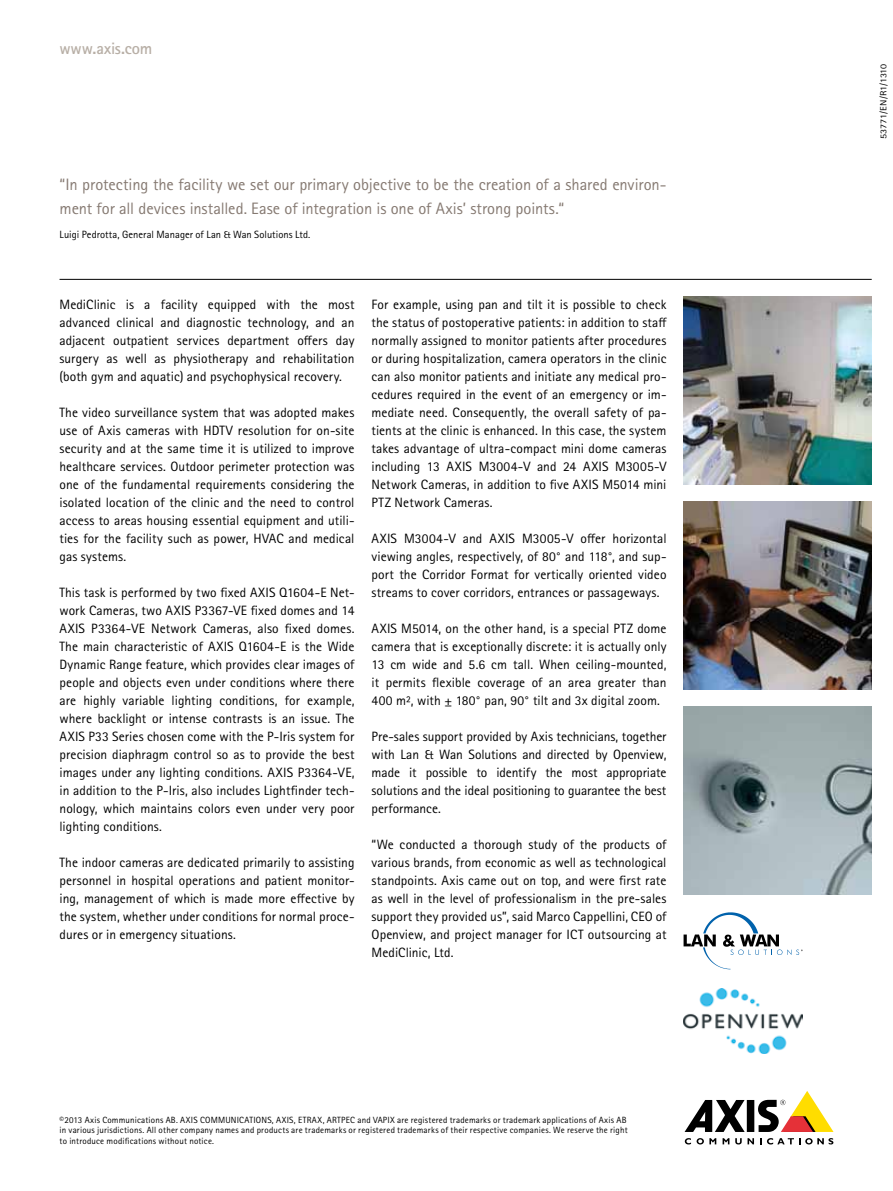
<style>
.page{position:relative;width:893px;height:1191px;background:#fff}
.page>*{position:absolute;margin:0;border:0;box-sizing:border-box;transform-origin:0 0}
.t1{font:16.5px/24px "Rotis Sans Serif Pro";letter-spacing:-.005em;color:#857971}
.t2{font:700 16.5px "Rotis Sans Serif Pro";letter-spacing:-.01em;color:#b8afa6}
.t3{font:13.5px/18px "Rotis Sans Serif Pro";letter-spacing:.005em;color:#000;text-align:justify}
.t4{font:10.5px "Rotis Sans Serif Pro";letter-spacing:.005em;color:#000}
.t5{font:9px/10.8px "Rotis Sans Serif Pro";letter-spacing:.02em;color:#000}
.t6{font:9px "Rotis Sans Serif Pro";letter-spacing:-.01em;color:#000;scale:1.12 1}
</style>
<div class="page">
<div style="left:747px;top:1100px;width:7px;height:32px;background:#000"></div>
<svg style="left:685px;top:1100px;width:60px;height:32px"></svg>
<svg style="left:758px;top:1091px;width:75px;height:41px"></svg>
<svg style="left:685px;top:1138px;width:6px;height:6px"></svg>
<svg style="left:697px;top:1138px;width:19px;height:6px"></svg>
<svg style="left:723px;top:1138px;width:6px;height:6px"></svg>
<svg style="left:735px;top:1138px;width:19px;height:6px"></svg>
<svg style="left:760px;top:1138px;width:73px;height:6px"></svg>
<hr style="left:60px;top:279px;width:812px;height:1px;background:#000">
<img style="left:684px;top:296px;width:188px;height:188px">
<svg style="left:684px;top:912px;width:119px;height:57px"></svg>
<img style="left:684px;top:501px;width:188px;height:188px">
<img style="left:684px;top:706px;width:188px;height:189px">
<img style="left:684px;top:988px;width:119px;height:65px">
<p class="t2" style="left:60px;top:38px;width:94px">www.axis.com</p>
<p class="t1" style="left:60px;top:172px;width:608px">“In protecting the facility we set our primary objective to be the creation of a shared environ&shy;ment for all devices installed. Ease of integration is one of Axis’ strong points.“</p>
<p class="t4" style="left:60px;top:228px;width:252px">Luigi Pedrotta, General Manager of Lan &amp; Wan Solutions Ltd.</p>
<p class="t3" style="left:60px;top:296px;width:296px">MediClinic is a facility equipped with the most advanced clinical and diagnostic technology, and an adjacent outpatient services department offers day surgery as well as physiotherapy and rehabilitation (both gym and aquatic) and psychophysical recovery.</p>
<p class="t3" style="left:60px;top:404px;width:296px">The video surveillance system that was adopted makes use of Axis cameras with HDTV resolution for on-site security and at the same time it is utilized to improve healthcare services. Outdoor perimeter protection was one of the fundamental requirements considering the isolated location of the clinic and the need to control access to areas housing essential equipment and utili&shy;ties for the facility such as power, HVAC and medical gas systems.</p>
<p class="t3" style="left:60px;top:584px;width:297px">This task is performed by two fixed AXIS Q1604-E Net&shy;work Cameras, two AXIS P3367-VE fixed domes and 14<br>AXIS P3364-VE Network Cameras, also fixed domes.<br>The main characteristic of AXIS Q1604-E is the Wide Dynamic Range feature, which provides clear images of people and objects even under conditions where there are highly variable lighting conditions, for example, where backlight or intense contrasts is an issue. The AXIS P33 Series chosen come with the P-Iris system for precision diaphragm control so as to provide the best images under any lighting conditions. AXIS P3364-VE, in addition to the P-Iris, also includes Lightfinder tech&shy;nology, which maintains colors even under very poor lighting conditions.</p>
<p class="t3" style="left:60px;top:854px;width:297px">The indoor cameras are dedicated primarily to assisting personnel in hospital operations and patient monitor&shy;ing, management of which is made more effective by the system, whether under conditions for normal proce&shy;dures or in emergency situations.</p>
<p class="t3" style="left:372px;top:296px;width:297px">For example, using pan and tilt it is possible to check the status of postoperative patients: in addition to staff normally assigned to monitor patients after procedures or during hospitalization, camera operators in the clinic can also monitor patients and initiate any medical pro&shy;cedures required in the event of an emergency or im&shy;mediate need. Consequently, the overall safety of pa&shy;tients at the clinic is enhanced. In this case, the system takes advantage of ultra-compact mini dome cameras including 13 AXIS M3004-V and 24 AXIS M3005-V Network Cameras, in addition to five AXIS M5014 mini PTZ Network Cameras.</p>
<p class="t3" style="left:372px;top:530px;width:297px">AXIS M3004-V and AXIS M3005-V offer horizontal viewing angles, respectively, of 80° and 118°, and sup&shy;port the Corridor Format for vertically oriented video streams to cover corridors, entrances or passageways.</p>
<p class="t3" style="left:372px;top:620px;width:296px">AXIS M5014, on the other hand, is a special PTZ dome camera that is exceptionally discrete: it is actually only 13 cm wide and 5.6 cm tall. When ceiling-mounted, it permits flexible coverage of an area greater than 400 m², with ± 180° pan, 90° tilt and 3x digital zoom.</p>
<p class="t3" style="left:372px;top:728px;width:297px">Pre-sales support provided by Axis technicians, together with Lan &amp; Wan Solutions and directed by Openview, made it possible to identify the most appropriate solutions and the ideal positioning to guarantee the best performance.</p>
<p class="t3" style="left:372px;top:836px;width:296px">“We conducted a thorough study of the products of various brands, from economic as well as technological standpoints. Axis came out on top, and were first rate as well in the level of professionalism in the pre-sales support they provided us”, said Marco Cappellini, CEO of Openview, and project manager for ICT outsourcing at MediClinic, Ltd.</p>
<p class="t5" style="left:60px;top:1114px;width:570px">©2013 Axis Communications AB. AXIS COMMUNICATIONS, AXIS, ETRAX, ARTPEC and VAPIX are registered trademarks or trademark applications of Axis AB in various jurisdictions. All other company names and products are trademarks or registered trademarks of their respective companies. We reserve the right to introduce modifications without notice.</p>
<p class="t6" style="left:878px;top:139px;width:69px;rotate:-90deg">53771/EN/R1/1310</p>
</div>
